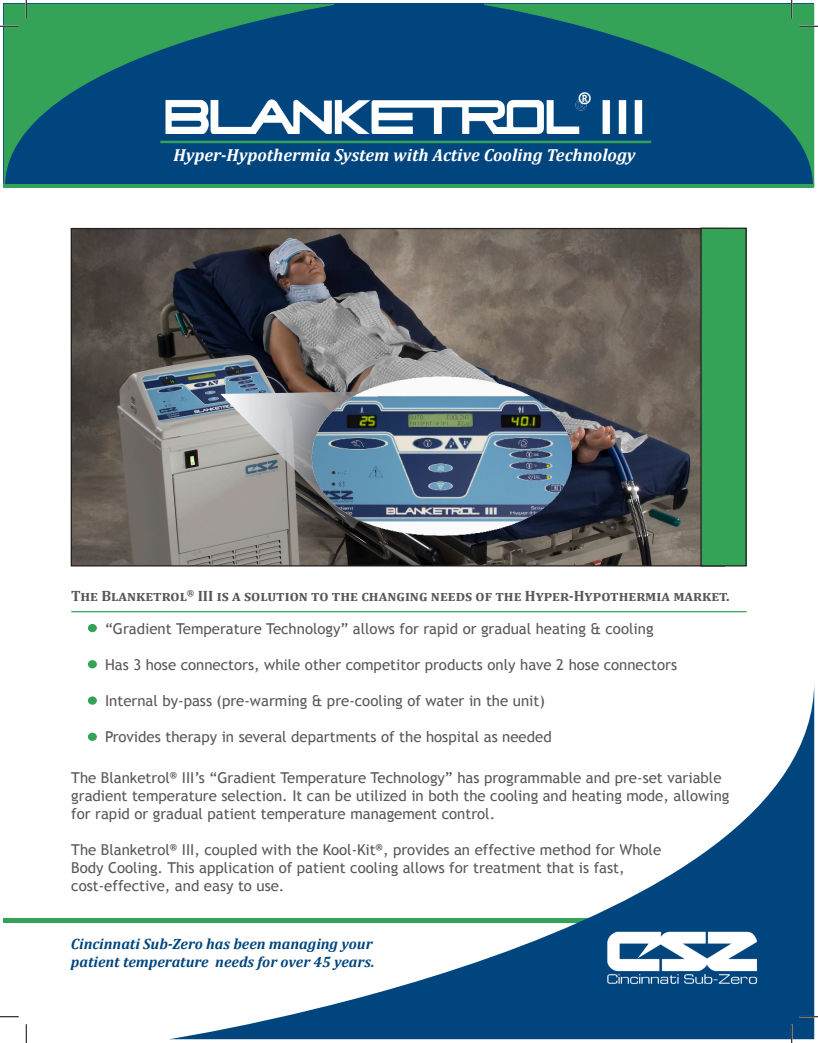
<style>
.page{position:relative;width:818px;height:1043px;background:#fff}
.page>*{position:absolute;margin:0;border:0;box-sizing:border-box;transform-origin:0 0}
.t1{font:italic 700 17.5px "Cambria";color:#fff}
.t2{font:700 17.5px "Trebuchet MS";color:#fff}
.t3{font:15px/18px "Trebuchet MS";color:#57585a}
.t4{font:700 15px "Cambria";color:#57585a}
.t5{font:italic 700 15px/18px "Cambria";color:#01457f}
</style>
<div class="page">
<img style="left:73px;top:230px;width:627px;height:334px">
<svg style="left:220px;top:390px;width:73px;height:139px;background:#acabaa"></svg>
<div style="left:4px;top:4px;width:810px;height:180px;background:#01457f"></div>
<hr style="left:4px;top:918px;width:810px;height:4px;background:#34a358">
<hr style="left:4px;top:184px;width:810px;height:3px;background:#34a358">
<div style="left:701px;top:228px;width:45px;height:338px;background:#34a358"></div>
<div style="left:700px;top:228px;width:46px;height:338px;border:1px solid #231f20"></div>
<hr style="left:71px;top:611px;width:675px;height:1px;background:#34a358">
<hr style="left:160px;top:141px;width:491px;height:2px;background:#34a358">
<img style="left:335px;top:100px;width:148px;height:34px">
<svg style="left:169px;top:690px;width:645px;height:349px"></svg>
<img style="left:594px;top:919px;width:175px;height:75px">
<svg style="left:4px;top:4px;width:331px;height:184px"></svg>
<svg style="left:483px;top:4px;width:331px;height:184px"></svg>
<div style="left:88px;top:624px;width:9px;height:8px;background:#34a358;border-radius:50%"></div>
<div style="left:88px;top:660px;width:9px;height:8px;background:#34a358;border-radius:50%"></div>
<div style="left:88px;top:696px;width:9px;height:8px;background:#34a358;border-radius:50%"></div>
<div style="left:88px;top:732px;width:9px;height:9px;background:#34a358;border-radius:50%"></div>
<img style="left:293px;top:373px;width:298px;height:166px">
<svg style="left:0;top:25px;width:19px;height:2px"></svg>
<svg style="left:799px;top:25px;width:19px;height:2px"></svg>
<svg style="left:0;top:1016px;width:19px;height:1px"></svg>
<svg style="left:799px;top:1015px;width:19px;height:2px"></svg>
<svg style="left:25px;top:0;width:2px;height:19px"></svg>
<svg style="left:25px;top:1024px;width:2px;height:18px"></svg>
<svg style="left:790px;top:0;width:2px;height:19px"></svg>
<svg style="left:790px;top:1024px;width:2px;height:18px"></svg>
<p class="t2" style="left:578px;top:87px;width:14px">®</p>
<p class="t1" style="left:173px;top:144px;width:463px">Hyper-Hypothermia System with Active Cooling Technology</p>
<p class="t4" style="left:71px;top:586px;width:659px">The Blanketrol<sup>®</sup> III is a solution to the changing needs of the Hyper-Hypothermia market.</p>
<p class="t3" style="left:105px;top:619px;width:550px">“Gradient Temperature Technology” allows for rapid or gradual heating &amp; cooling</p>
<p class="t3" style="left:105px;top:655px;width:573px">Has 3 hose connectors, while other competitor products only have 2 hose connectors</p>
<p class="t3" style="left:105px;top:691px;width:441px">Internal by-pass (pre-warming &amp; pre-cooling of water in the unit)</p>
<p class="t3" style="left:105px;top:727px;width:448px">Provides therapy in several departments of the hospital as needed</p>
<p class="t3" style="left:71px;top:769px;width:659px">The Blanketrol<sup>®</sup> III’s “Gradient Temperature Technology” has programmable and pre-set variable gradient temperature selection. It can be utilized in both the cooling and heating mode, allowing for rapid or gradual patient temperature management control.</p>
<p class="t3" style="left:71px;top:841px;width:591px">The Blanketrol<sup>®</sup> III, coupled with the Kool-Kit<sup>®</sup>, provides an effective method for Whole</p>
<p class="t3" style="left:71px;top:859px;width:555px">Body Cooling. This application of patient cooling allows for treatment that is fast,</p>
<p class="t3" style="left:71px;top:877px;width:215px">cost-effective, and easy to use.</p>
<p class="t5" style="left:71px;top:934px;width:305px">Cincinnati Sub-Zero has been managing your patient temperature needs for over 45 years.</p>
</div>
